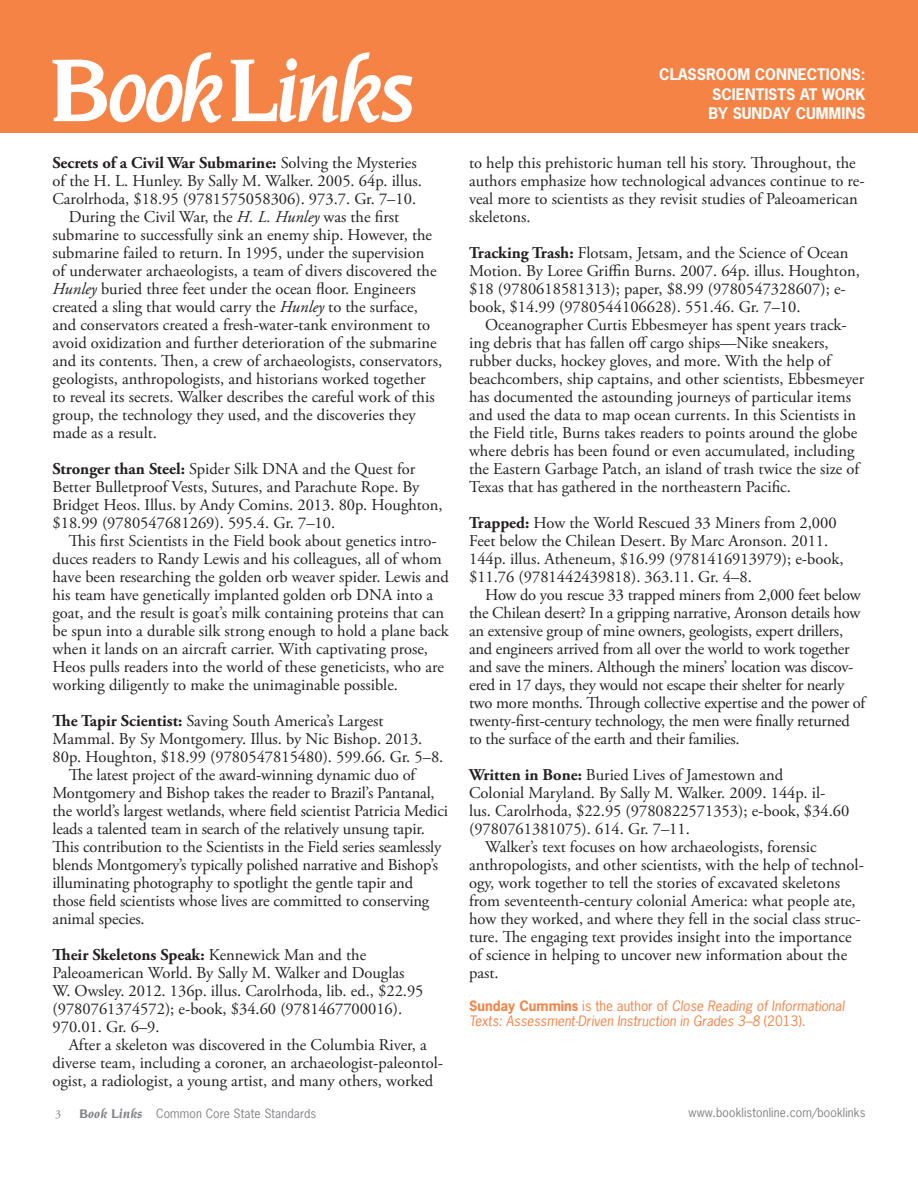
<style>
.page{position:relative;width:918px;height:1188px;background:#fff}
.page>*{position:absolute;margin:0;border:0;box-sizing:border-box;transform-origin:0 0}
.Body{font:16.5px/18px "Adobe Garamond Pro";color:#231f20}
.Imp{font:16.5px/18px "Adobe Garamond Pro";color:#231f20}
.t1{font:700 15px/19.5px "News Gothic Std";color:#fff;text-align:justify}
.AuthorNote{font:italic 13.5px/15px "News Gothic Std";color:#f58345}
.t2{font:12px "News Gothic Std";letter-spacing:.01em;color:#808285}
.t3{font:12px "Adobe Garamond Pro";color:#808285}
.s1{font-weight:700}
.s2{font-style:italic}
.s3{font-weight:700;font-style:normal}
.s4{font-style:normal}
.s5{font-family:"Novarese";font-weight:700;font-style:italic;font-size:13.5px}
</style>
<div class="page">
<div style="left:0;top:0;width:918px;height:133px;background:#f58345"></div>
<svg style="left:52px;top:52px;width:360px;height:71px"></svg>
<p class="Imp" style="left:52px;top:154px;width:371px"><span class="s1">Secrets of a Civil War Submarine:</span> Solving the Mysteries of the H. L. Hunley. By Sally M. Walker. 2005. 64p. illus.<br>Carolrhoda, $18.95 (9781575058306). 973.7. Gr. 7–10.</p>
<p class="Body" style="left:52px;top:208px;width:391px;text-indent:16px">During the Civil War, the <span class="s2">H. L. Hunley</span> was the first submarine to successfully sink an enemy ship. However, the submarine failed to return. In 1995, under the supervision<br>of underwater archaeologists, a team of divers discovered the <span class="s2">Hunley</span> buried three feet under the ocean floor. Engineers created a sling that would carry the <span class="s2">Hunley</span> to the surface, and conservators created a fresh-water-tank environment to avoid oxidization and further deterioration of the submarine and its contents. Then, a crew of archaeologists, conservators, geologists, anthropologists, and historians worked together to reveal its secrets. Walker describes the careful work of this group, the technology they used, and the discoveries they made as a result.</p>
<p class="Imp" style="left:52px;top:460px;width:392px"><span class="s1">Stronger than Steel:</span> Spider Silk DNA and the Quest for Better Bulletproof Vests, Sutures, and Parachute Rope. By Bridget Heos. Illus. by Andy Comins. 2013. 80p. Houghton, $18.99 (9780547681269). 595.4. Gr. 7–10.</p>
<p class="Body" style="left:52px;top:532px;width:398px;text-indent:16px">This first Scientists in the Field book about genetics intro&shy;duces readers to Randy Lewis and his colleagues, all of whom have been researching the golden orb weaver spider. Lewis and his team have genetically implanted golden orb DNA into a goat, and the result is goat’s milk containing proteins that can be spun into a durable silk strong enough to hold a plane back when it lands on an aircraft carrier. With captivating prose, Heos pulls readers into the world of these geneticists, who are working diligently to make the unimaginable possible.</p>
<p class="Imp" style="left:52px;top:712px;width:392px"><span class="s1">The Tapir Scientist:</span> Saving South America’s Largest<br>Mammal. By Sy Montgomery. Illus. by Nic Bishop. 2013.<br>80p. Houghton, $18.99 (9780547815480). 599.66. Gr. 5–8.</p>
<p class="Body" style="left:52px;top:766px;width:397px;text-indent:16px">The latest project of the award-winning dynamic duo of Montgomery and Bishop takes the reader to Brazil’s Pantanal, the world’s largest wetlands, where field scientist Patricia Medici leads a talented team in search of the relatively unsung tapir.<br>This contribution to the Scientists in the Field series seamlessly blends Montgomery’s typically polished narrative and Bishop’s illuminating photography to spotlight the gentle tapir and those field scientists whose lives are committed to conserving animal species.</p>
<p class="Imp" style="left:52px;top:946px;width:373px"><span class="s1">Their Skeletons Speak:</span> Kennewick Man and the Paleoamerican World. By Sally M. Walker and Douglas W. Owsley. 2012. 136p. illus. Carolrhoda, lib. ed., $22.95 (9780761374572); e-book, $34.60 (9781467700016).<br>970.01. Gr. 6–9.</p>
<p class="Body" style="left:52px;top:1036px;width:392px;text-align:center">After a skeleton was discovered in the Columbia River, a diverse team, including a coroner, an archaeologist-paleontol&shy;ogist, a radiologist, a young artist, and many others, worked</p>
<p class="t1" style="left:709px;top:65px;width:158px;text-indent:-49px">CLASSROOM CONNECTIONS:<br>SCIENTISTS AT WORK BY SUNDAY CUMMINS</p>
<p class="Body" style="left:469px;top:154px;width:397px">to help this prehistoric human tell his story. Throughout, the authors emphasize how technological advances continue to re&shy;veal more to scientists as they revisit studies of Paleoamerican skeletons.</p>
<p class="Imp" style="left:469px;top:244px;width:392px"><span class="s1">Tracking Trash:</span> Flotsam, Jetsam, and the Science of Ocean Motion. By Loree Griffin Burns. 2007. 64p. illus. Houghton, $18 (9780618581313); paper, $8.99 (9780547328607); e&shy;book, $14.99 (9780544106628). 551.46. Gr. 7–10.</p>
<p class="Body" style="left:469px;top:316px;width:397px;text-indent:16px">Oceanographer Curtis Ebbesmeyer has spent years track&shy;ing debris that has fallen off cargo ships—Nike sneakers, rubber ducks, hockey gloves, and more. With the help of beachcombers, ship captains, and other scientists, Ebbesmeyer has documented the astounding journeys of particular items and used the data to map ocean currents. In this Scientists in the Field title, Burns takes readers to points around the globe where debris has been found or even accumulated, including the Eastern Garbage Patch, an island of trash twice the size of Texas that has gathered in the northeastern Pacific.</p>
<p class="Imp" style="left:469px;top:514px;width:376px"><span class="s1">Trapped:</span> How the World Rescued 33 Miners from 2,000<br>Feet below the Chilean Desert. By Marc Aronson. 2011.<br>144p. illus. Atheneum, $16.99 (9781416913979); e-book, $11.76 (9781442439818). 363.11. Gr. 4–8.</p>
<p class="Body" style="left:469px;top:586px;width:398px;text-indent:16px">How do you rescue 33 trapped miners from 2,000 feet below the Chilean desert? In a gripping narrative, Aronson details how an extensive group of mine owners, geologists, expert drillers, and engineers arrived from all over the world to work together and save the miners. Although the miners’ location was discov&shy;ered in 17 days, they would not escape their shelter for nearly two more months. Through collective expertise and the power of twenty-first-century technology, the men were finally returned to the surface of the earth and their families.</p>
<p class="Imp" style="left:469px;top:766px;width:382px"><span class="s1">Written in Bone:</span> Buried Lives of Jamestown and<br>Colonial Maryland. By Sally M. Walker. 2009. 144p. il&shy;lus. Carolrhoda, $22.95 (9780822571353); e-book, $34.60 (9780761381075). 614. Gr. 7–11.</p>
<p class="Body" style="left:469px;top:838px;width:396px;text-indent:16px">Walker’s text focuses on how archaeologists, forensic anthropologists, and other scientists, with the help of technol&shy;ogy, work together to tell the stories of excavated skeletons from seventeenth-century colonial America: what people ate, how they worked, and where they fell in the social class struc&shy;ture. The engaging text provides insight into the importance of science in helping to uncover new information about the past.</p>
<p class="AuthorNote" style="left:469px;top:999px;width:377px"><span class="s3">Sunday Cummins</span> <span class="s4">is the author of</span> Close Reading of Informational<br>Texts: Assessment-Driven Instruction in Grades 3–8 <span class="s4">(2013).</span></p>
<p class="t3" style="left:55px;top:1107px;width:7px">3</p>
<p class="t2" style="left:79px;top:1106px;width:239px"><span class="s5">Book Links</span> Common Core State Standards</p>
<p class="t2" style="left:689px;top:1105px;width:178px">www.booklistonline.com/booklinks</p>
</div>
